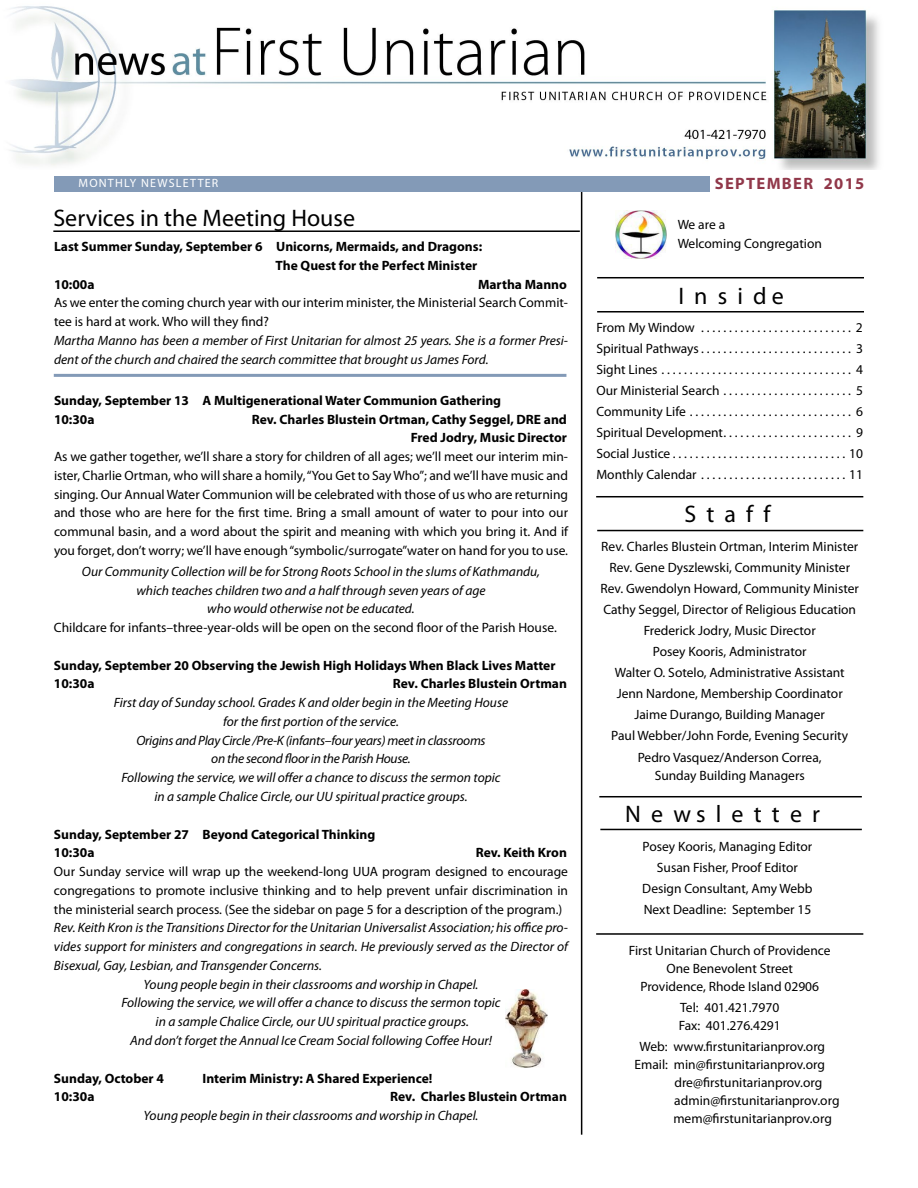
<style>
.page{position:relative;width:918px;height:1188px;background:#fff}
.page>*{position:absolute;margin:0;border:0;box-sizing:border-box;transform-origin:0 0}
.t1{font:24px "Myriad Pro";color:#000}
.t2{font:700 16.5px "Myriad Pro";letter-spacing:.08em;color:#91384a}
.t3{font:13.5px/21.1px "Myriad Pro";color:#000;text-align:center}
.t4{font:italic 13.5px/18.8px "Myriad Pro";color:#000;text-align:center}
.t5{font:700 13.5px/18.8px "Myriad Pro";color:#000}
.t6{font:12px "Myriad Pro";letter-spacing:.1em;color:#fff}
</style>
<div class="page">
<hr style="left:581px;top:187px;width:1px;height:948px;background:#000">
<img style="left:10px;top:6px;width:869px;height:164px">
<div style="left:54px;top:176px;width:656px;height:16px;background:#839ab7"></div>
<hr style="left:53px;top:230px;width:527px;height:2px;background:#000">
<hr style="left:596px;top:933px;width:267px;height:2px;background:#000">
<hr style="left:596px;top:496px;width:267px;height:1px;background:#000">
<hr style="left:597px;top:530px;width:266px;height:1px;background:#000">
<hr style="left:600px;top:829px;width:262px;height:1px;background:#000">
<hr style="left:599px;top:796px;width:263px;height:1px;background:#000">
<hr style="left:597px;top:311px;width:267px;height:2px;background:#000">
<hr style="left:597px;top:277px;width:267px;height:1px;background:#000">
<img style="left:616px;top:211px;width:50px;height:47px">
<img style="left:506px;top:990px;width:42px;height:78px">
<hr style="left:54px;top:374px;width:512px;height:3px;background:#839ab7">
<p class="t6" style="left:79px;top:176px;width:141px">MONTHLY NEWSLETTER</p>
<p class="t2" style="left:715px;top:172px;width:151px">SEPTEMBER 2015</p>
<h1 class="t1" style="left:53px;top:203px;width:303px">Services in the Meeting House</h1>
<p class="t3" style="left:678px;top:214px;width:49px">We are a</p>
<p class="t5" style="left:54px;top:237px;width:430px">Last Summer Sunday, September 6 Unicorns, Mermaids, and Dragons:</p>
<p class="t3" style="left:678px;top:233px;width:146px">Welcoming Congregation</p>
<p class="t5" style="left:276px;top:255px;width:203px">The Quest for the Perfect Minister</p>
<p class="t5" style="left:54px;top:274px;width:42px">10:00a</p>
<p class="t5" style="left:478px;top:274px;width:90px">Martha Manno</p>
<p class="t3" style="left:54px;top:293px;width:516px;line-height:18.8px;text-align:left">As we enter the coming church year with our interim minister, the Ministerial Search Commit&shy;tee is hard at work. Who will they find?</p>
<p class="t4" style="left:54px;top:331px;width:516px;text-align:left">Martha Manno has been a member of First Unitarian for almost 25 years. She is a former Presi&shy;dent of the church and chaired the search committee that brought us James Ford.</p>
<p class="t5" style="left:54px;top:391px;width:449px">Sunday, September 13 A Multigenerational Water Communion Gathering<br>10:30a</p>
<h1 class="t1" style="left:678px;top:281px;width:107px">I n s i d e</h1>
<p class="t3" style="left:596px;top:317px;width:106px">From My Window ............................</p>
<p class="t3" style="left:856px;top:317px;width:8px">2</p>
<p class="t3" style="left:596px;top:338px;width:109px">Spiritual Pathways ...........................</p>
<p class="t3" style="left:856px;top:338px;width:8px">3</p>
<p class="t3" style="left:596px;top:359px;width:66px">Sight Lines ...................................</p>
<p class="t3" style="left:856px;top:359px;width:8px">4</p>
<p class="t3" style="left:596px;top:380px;width:132px">Our Ministerial Search .......................</p>
<p class="t3" style="left:856px;top:380px;width:8px">5</p>
<p class="t3" style="left:596px;top:401px;width:94px">Community Life ..............................</p>
<p class="t3" style="left:856px;top:401px;width:8px">6</p>
<p class="t3" style="left:596px;top:422px;width:132px">Spiritual Development .......................</p>
<p class="t3" style="left:856px;top:422px;width:8px">9</p>
<p class="t3" style="left:596px;top:443px;width:81px">Social Justice ...............................</p>
<p class="t3" style="left:849px;top:443px;width:15px">10</p>
<p class="t3" style="left:596px;top:464px;width:105px">Monthly Calendar ...........................</p>
<p class="t3" style="left:849px;top:464px;width:15px">11</p>
<p class="t5" style="left:252px;top:409px;width:317px;text-align:right">Rev. Charles Blustein Ortman, Cathy Seggel, DRE and<br>Fred Jodry, Music Director</p>
<p class="t3" style="left:54px;top:447px;width:516px;line-height:18.8px;text-align:justify">As we gather together, we’ll share a story for children of all ages; we’ll meet our interim min&shy;ister, Charlie Ortman, who will share a homily, “You Get to Say Who”; and we’ll have music and singing. Our Annual Water Communion will be celebrated with those of us who are returning and those who are here for the first time. Bring a small amount of water to pour into our communal basin, and a word about the spirit and meaning with which you bring it. And if you forget, don’t worry; we’ll have enough “symbolic/surrogate”water on hand for you to use.</p>
<p class="t4" style="left:82px;top:562px;width:460px">Our Community Collection will be for Strong Roots School in the slums of Kathmandu, which teaches children two and a half through seven years of age<br>who would otherwise not be educated.</p>
<p class="t3" style="left:54px;top:617px;width:504px">Childcare for infants–three-year-olds will be open on the second floor of the Parish House.</p>
<p class="t5" style="left:54px;top:655px;width:503px">Sunday, September 20 Observing the Jewish High Holidays When Black Lives Matter<br>10:30a</p>
<h1 class="t1" style="left:684px;top:499px;width:88px">S t a f f</h1>
<p class="t3" style="left:600px;top:535px;width:260px">Rev. Charles Blustein Ortman, Interim Minister Rev. Gene Dyszlewski, Community Minister Rev. Gwendolyn Howard, Community Minister Cathy Seggel, Director of Religious Education Frederick Jodry, Music Director<br>Posey Kooris, Administrator<br>Walter O. Sotelo, Administrative Assistant Jenn Nardone, Membership Coordinator Jaime Durango, Building Manager<br>Paul Webber/John Forde, Evening Security Pedro Vasquez/Anderson Correa,</p>
<p class="t3" style="left:655px;top:765px;width:152px">Sunday Building Managers</p>
<p class="t5" style="left:393px;top:674px;width:176px">Rev. Charles Blustein Ortman</p>
<p class="t4" style="left:114px;top:693px;width:396px">First day of Sunday school. Grades K and older begin in the Meeting House for the first portion of the service.<br>Origins and Play Circle /Pre-K (infants–four years) meet in classrooms<br>on the second floor in the Parish House.<br>Following the service, we will offer a chance to discuss the sermon topic<br>in a sample Chalice Circle, our UU spiritual practice groups.</p>
<p class="t5" style="left:54px;top:824px;width:323px">Sunday, September 27 Beyond Categorical Thinking<br>10:30a</p>
<h1 class="t1" style="left:625px;top:799px;width:196px">N e w s l e t t e r</h1>
<p class="t3" style="left:642px;top:836px;width:172px">Posey Kooris, Managing Editor<br>Susan Fisher, Proof Editor<br>Design Consultant, Amy Webb<br>Next Deadline: September 15</p>
<p class="t5" style="left:476px;top:843px;width:93px">Rev. Keith Kron</p>
<p class="t3" style="left:54px;top:862px;width:516px;line-height:18.8px;text-align:justify">Our Sunday service will wrap up the weekend-long UUA program designed to encourage congregations to promote inclusive thinking and to help prevent unfair discrimination in the ministerial search process. (See the sidebar on page 5 for a description of the program.)</p>
<p class="t4" style="left:54px;top:918px;width:516px">Rev. Keith Kron is the Transitions Director for the Unitarian Universalist Association; his office pro-</p>
<p class="t4" style="left:54px;top:937px;width:516px">vides support for ministers and congregations in search. He previously served as the Director of</p>
<p class="t4" style="left:54px;top:956px;width:270px">Bisexual, Gay, Lesbian, and Transgender Concerns.</p>
<p class="t4" style="left:144px;top:975px;width:336px">Young people begin in their classrooms and worship in Chapel.</p>
<p class="t4" style="left:121px;top:993px;width:381px">Following the service, we will offer a chance to discuss the sermon topic</p>
<p class="t4" style="left:156px;top:1012px;width:315px">in a sample Chalice Circle, our UU spiritual practice groups.</p>
<p class="t4" style="left:130px;top:1031px;width:363px">And don’t forget the Annual Ice Cream Social following Coffee Hour!</p>
<p class="t5" style="left:54px;top:1068px;width:111px">Sunday, October 4</p>
<p class="t5" style="left:202px;top:1068px;width:232px">Interim Ministry: A Shared Experience!</p>
<p class="t5" style="left:54px;top:1087px;width:42px">10:30a</p>
<p class="t5" style="left:390px;top:1087px;width:178px">Rev. Charles Blustein Ortman</p>
<p class="t4" style="left:144px;top:1106px;width:336px">Young people begin in their classrooms and worship in Chapel.</p>
<p class="t3" style="left:629px;top:941px;width:203px;line-height:18px">First Unitarian Church of Providence<br>One Benevolent Street<br>Providence, Rhode Island 02906</p>
<p class="t3" style="left:679px;top:998px;width:104px;line-height:18px;text-align:left">Tel: 401.421.7970<br>Fax: 401.276.4291</p>
<p class="t3" style="left:640px;top:1036px;width:187px">Web: www.firstunitarianprov.org</p>
<p class="t3" style="left:635px;top:1054px;width:192px">Email: min@firstunitarianprov.org</p>
<p class="t3" style="left:674px;top:1072px;width:149px">dre@firstunitarianprov.org</p>
<p class="t3" style="left:674px;top:1090px;width:167px">admin@firstunitarianprov.org</p>
<p class="t3" style="left:673px;top:1108px;width:160px">mem@firstunitarianprov.org</p>
</div>
